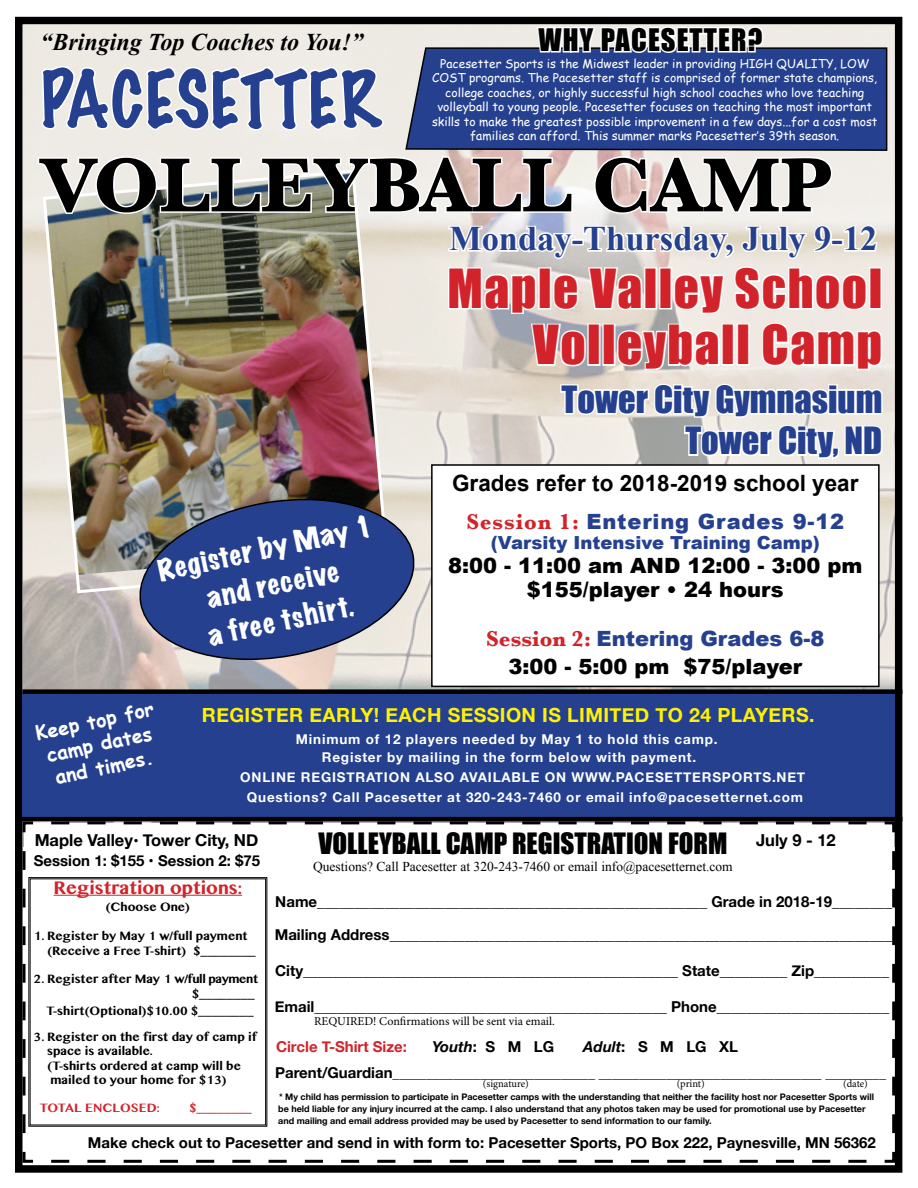
<style>
.page{position:relative;width:918px;height:1188px;background:#fff}
.page>*{position:absolute;margin:0;border:0;box-sizing:border-box;transform-origin:0 0}
.t1{font:700 79.5px "Baskerville";color:#000}
.t2{font:100 70.5px "Marker Felt";color:#25408f}
.t3{font:49.5px/56.4px "Impact";letter-spacing:.03em;color:#d2232a;text-align:right}
.t4{font:34.5px/41.4px "Impact";color:#25408f;text-align:right}
.t5{font:700 34.5px "Times New Roman";color:#25408f}
.t6{font:28.5px "Impact";letter-spacing:.04em;color:#000}
.t7{font:expanded 27px/36.9px "Marker Felt";color:#fff;text-align:center}
.t8{font:27px "Impact";color:#000}
.t9{font:italic 700 24px "Times New Roman";color:#000}
.t10{font:700 22.5px "Arial";color:#000}
.t11{font:900 21px/23.7px "Arial";color:#000;text-align:center}
.t12{font:900 21px "Arial";letter-spacing:.04em;color:#25408f}
.t13{font:700 19.5px "Helvetica Neue";letter-spacing:.02em;color:#fff200}
.t14{font:700 19.5px/23.4px "Comic Sans MS";color:#fff;text-align:center}
.t15{font:900 18px "Arial";color:#25408f}
.t16{font:700 18px "Lao MN";color:#d2232a}
.t17{font:700 16.5px "Helvetica Neue";color:#000}
.t18{font:700 15px "Helvetica Neue";color:#000}
.t19{font:700 15px "Helvetica Neue";color:#d2232a}
.t20{font:italic 700 15px "Helvetica Neue";color:#000}
.t21{font:700 13.5px/17.7px "Helvetica Neue";letter-spacing:.06em;color:#fff;text-align:center}
.t22{font:700 13.5px "Helvetica Neue";color:#000}
.t23{font:13.5px "Times New Roman";color:#000}
.t24{font:12px/14.4px "Comic Sans MS";color:#fff;text-align:center}
.t25{font:700 12px/14.4px "Lao MN";color:#000}
.t26{font:12px "Minion Pro";color:#000}
.t27{font:700 12px "Lao MN";color:#d2232a}
.t28{font:10.5px "Minion Pro";letter-spacing:-.005em;color:#000}
.t29{font:700 9px/12.3px "Helvetica Neue";color:#000}
.s1{font-family:"Baskerville";font-weight:700;font-size:22.5px;color:#d2232a}
.s2{color:#25408f}
.s3{font-size:15px}
.s4{font-style:normal}
.s5{font-style:italic}
</style>
<div class="page">
<div style="left:15px;top:17px;width:887px;height:1156px;border:8px solid #000"></div>
<img style="left:23px;top:24px;width:872px;height:665px">
<img style="left:41px;top:481px;width:350px;height:114px">
<div style="left:432px;top:465px;width:447px;height:221px;background:#fff"></div>
<div style="left:431px;top:464px;width:449px;height:223px;border:2px solid #000"></div>
<svg style="left:133px;top:490px;width:287px;height:179px;background:#576595"></svg>
<div style="left:22px;top:692px;width:873px;height:125px;background:#25408f"></div>
<div style="left:22px;top:689px;width:880px;height:5px;background:#000"></div>
<hr style="left:15px;top:817px;width:887px;height:4px;background:#000">
<svg style="left:21px;top:821px;width:876px;height:343px"></svg>
<svg style="left:29px;top:877px;width:238px;height:249px"></svg>
<img style="left:36px;top:16px;width:849px;height:465px">
<h3 class="t6" style="left:539px;top:18px;width:225px">WHY PACESETTER?</h3>
<h3 class="t9" style="left:40px;top:25px;width:324px">“Bringing Top Coaches to You!”</h3>
<h2 class="t2" style="left:40px;top:44px;width:341px">PACESETTER</h2>
<h1 class="t1" style="left:40px;top:130px;width:792px">VOLLEYBALL CAMP</h1>
<h3 class="t5" style="left:449px;top:215px;width:430px">Monday-Thursday, July 9-12</h3>
<h3 class="t3" style="left:447px;top:259px;width:436px">Maple Valley School<br>Volleyball Camp</h3>
<h3 class="t4" style="left:561px;top:378px;width:322px">Tower City Gymnasium<br>Tower City, ND</h3>
<h3 class="t10" style="left:452px;top:468px;width:408px">Grades refer to 2018-2019 school year</h3>
<h3 class="t12" style="left:466px;top:506px;width:379px"><span class="s1">Session 1:</span> Entering Grades 9-12</h3>
<p class="t15" style="left:491px;top:530px;width:330px">(Varsity Intensive Training Camp)</p>
<h3 class="t11" style="left:448px;top:553px;width:416px">8:00 - 11:00 am AND 12:00 - 3:00 pm $155/player • 24 hours</h3>
<h3 class="t11" style="left:486px;top:624px;width:340px;line-height:28.2px"><span class="s1">Session 2:</span> <span class="s2">Entering Grades 6-8<br></span>3:00 - 5:00 pm $75/player</h3>
<p class="t24" style="left:432px;top:56px;width:447px">Pacesetter Sports is the Midwest leader in providing HIGH QUALITY, LOW COST programs. The Pacesetter staff is comprised of former state champions, college coaches, or highly successful high school coaches who love teaching volleyball to young people. Pacesetter focuses on teaching the most important skills to make the greatest possible improvement in a few days...for a cost most families can afford. This summer marks Pacesetter’s 39th season.</p>
<h3 class="t7" style="left:154px;top:552px;width:220px;rotate:-12deg">Register by May 1 and receive<br>a free tshirt.</h3>
<h3 class="t14" style="left:33px;top:721px;width:122px;rotate:-12deg">Keep top for camp dates and times.</h3>
<h3 class="t13" style="left:202px;top:700px;width:614px">REGISTER EARLY! EACH SESSION IS LIMITED TO 24 PLAYERS.</h3>
<p class="t21" style="left:296px;top:731px;width:423px">Minimum of 12 players needed by May 1 to hold this camp.<br>Register by mailing in the form below with payment.</p>
<p class="t21" style="left:240px;top:768px;width:566px;line-height:19.2px">ONLINE REGISTRATION ALSO AVAILABLE ON WWW.PACESETTERSPORTS.NET<br>Questions? Call Pacesetter at 320-243-7460 or email info@pacesetternet.com</p>
<h3 class="t8" style="left:318px;top:823px;width:411px">VOLLEYBALL CAMP REGISTRATION FORM</h3>
<p class="t23" style="left:313px;top:857px;width:421px">Questions? Call Pacesetter at 320-243-7460 or email info@pacesetternet.com</p>
<p class="t17" style="left:35px;top:828px;width:225px">Maple Valley<span class="s3">•</span> Tower City, ND</p>
<p class="t17" style="left:756px;top:828px;width:81px">July 9 - 12</p>
<p class="t18" style="left:34px;top:849px;width:228px">Session 1: $155 • Session 2: $75</p>
<p class="t18" style="left:275px;top:890px;width:618px">Name____________________________________________________ Grade in 2018-19________</p>
<p class="t18" style="left:275px;top:923px;width:619px">Mailing Address___________________________________________________________________</p>
<p class="t18" style="left:275px;top:959px;width:616px">City__________________________________________________ State_________ Zip__________</p>
<p class="t18" style="left:275px;top:995px;width:616px">Email_______________________________________________ Phone_______________________</p>
<p class="t16" style="left:54px;top:875px;width:190px">Registration options:</p>
<p class="t25" style="left:105px;top:900px;width:86px">(Choose One)</p>
<p class="t25" style="left:47px;top:929px;width:210px;text-indent:-13px">1. Register by May 1 w/full payment (Receive a Free T-shirt) $________</p>
<p class="t25" style="left:34px;top:972px;width:226px;text-align:right">2. Register after May 1 w/full payment $________</p>
<p class="t25" style="left:46px;top:1004px;width:209px">T-shirt(Optional)$10.00 $________</p>
<p class="t25" style="left:47px;top:1030px;width:212px;text-indent:-13px">3. Register on the first day of camp if space is available.<br>(T-shirts ordered at camp will be mailed to your home for $13)</p>
<p class="t27" style="left:39px;top:1100px;width:122px">TOTAL ENCLOSED:</p>
<p class="t27" style="left:189px;top:1100px;width:64px">$________</p>
<p class="t26" style="left:314px;top:1013px;width:242px">REQUIRED! Confirmations will be sent via email.</p>
<p class="t19" style="left:276px;top:1035px;width:133px">Circle T-Shirt Size:</p>
<p class="t20" style="left:432px;top:1035px;width:123px">Youth<span class="s4">: S M LG</span></p>
<p class="t18" style="left:583px;top:1035px;width:156px"><span class="s5">Adult</span>: S M LG XL</p>
<p class="t28" style="left:483px;top:1076px;width:47px">(signature)</p>
<p class="t28" style="left:677px;top:1076px;width:30px">(print)</p>
<p class="t28" style="left:843px;top:1076px;width:26px">(date)</p>
<p class="t22" style="left:275px;top:1063px;width:613px"><span class="s3">Parent/Guardian</span>______________________________ _________________________________ _________</p>
<p class="t29" style="left:278px;top:1091px;width:597px">* My child has permission to participate in Pacesetter camps with the understanding that neither the facility host nor Pacesetter Sports will be held liable for any injury incurred at the camp. I also understand that any photos taken may be used for promotional use by Pacesetter and mailing and email address provided may be used by Pacesetter to send information to our family.</p>
<p class="t18" style="left:88px;top:1131px;width:789px">Make check out to Pacesetter and send in with form to: Pacesetter Sports, PO Box 222, Paynesville, MN 56362</p>
</div>
